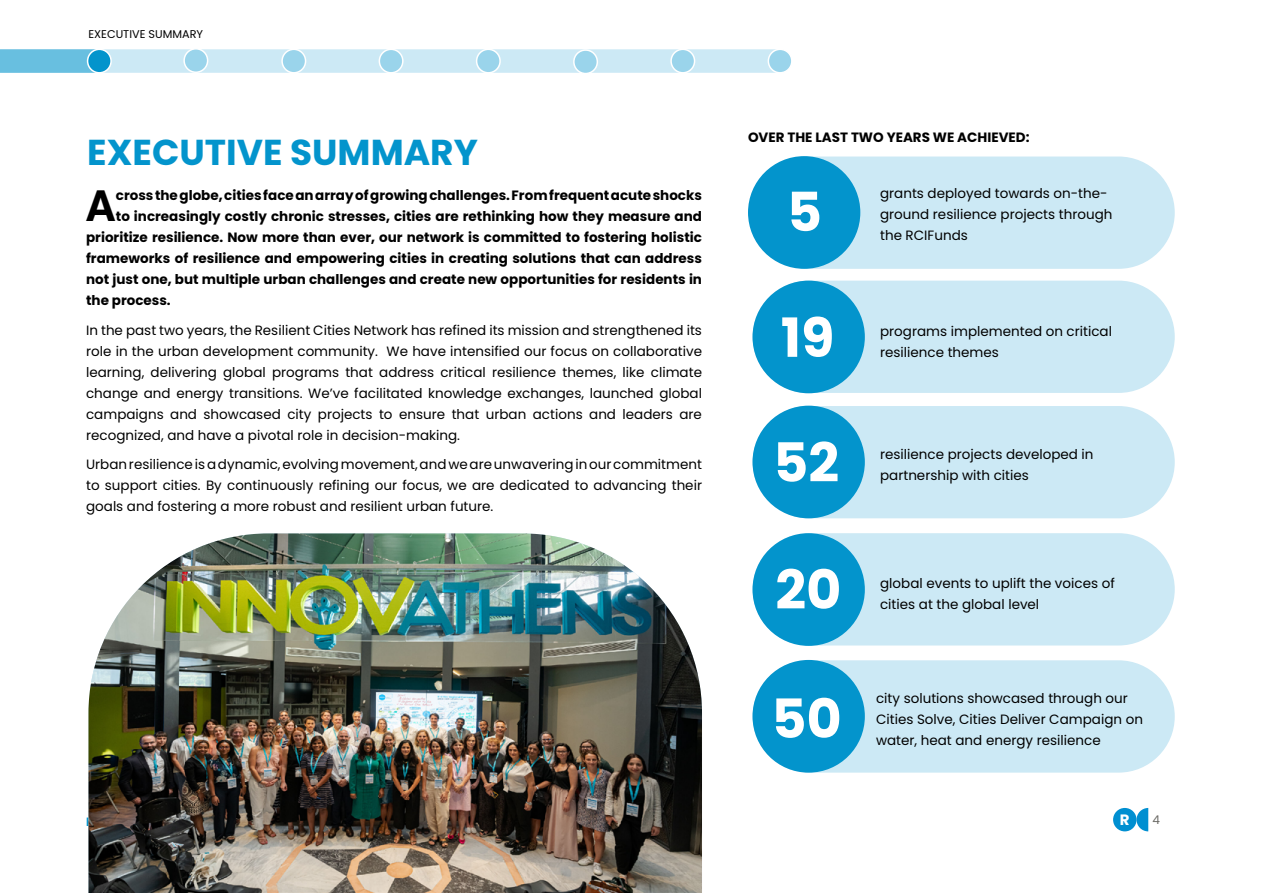
<style>
.page{position:relative;width:1263px;height:893px;background:#fff}
.page>*{position:absolute;margin:0;border:0;box-sizing:border-box;transform-origin:0 0}
.t1{font:700 54px "Poppins";color:#fff}
.Body_dropcap{font:700 42.75px "Helvetica";color:#000}
.t2{font:700 36px "Poppins";color:#0394cc}
.t3{font:700 15px "Poppins";color:#fff}
.Body{font:13.5px/21px "Poppins";color:#000}
.Body_dropcap-2{font:700 13.5px "Poppins";color:#000}
.t4{font:12px "Poppins";color:#6b6a65}
.Small_body{font:11.25px "Poppins";color:#000}
</style>
<div class="page">
<div style="left:1113px;top:808px;width:23px;height:23px;background:#008fd1;border-radius:50%"></div>
<svg style="left:1136px;top:808px;width:12px;height:23px"></svg>
<div style="left:752px;top:660px;width:423px;height:113px;background:#cce9f5;border-radius:56px"></div>
<div style="left:752px;top:281px;width:423px;height:112px;background:#cce9f5;border-radius:56px"></div>
<div style="left:752px;top:157px;width:423px;height:112px;background:#cce9f5;border-radius:56px"></div>
<div style="left:752px;top:406px;width:423px;height:112px;background:#cce9f5;border-radius:56px"></div>
<div style="left:752px;top:406px;width:113px;height:112px;background:#0394cc;border-radius:50%"></div>
<div style="left:752px;top:281px;width:113px;height:112px;background:#0394cc;border-radius:50%"></div>
<div style="left:752px;top:533px;width:423px;height:112px;background:#cce9f5;border-radius:56px"></div>
<div style="left:752px;top:533px;width:113px;height:113px;background:#0394cc;border-radius:50%"></div>
<div style="left:748px;top:156px;width:112px;height:113px;background:#0394cc;border-radius:50%"></div>
<div style="left:752px;top:660px;width:113px;height:113px;background:#0394cc;border-radius:50%"></div>
<svg style="left:0;top:49px;width:776px;height:24px;background:#bfe3f2"></svg>
<div style="left:768px;top:49px;width:24px;height:24px;background:#9ad4eb;border-radius:50%"></div>
<div style="left:768px;top:49px;width:24px;height:25px;border:2px solid #fff;border-radius:50%"></div>
<div style="left:88px;top:49px;width:23px;height:24px;background:#0394cc;border-radius:50%"></div>
<div style="left:87px;top:49px;width:25px;height:25px;border:2px solid #fff;border-radius:50%"></div>
<div style="left:184px;top:49px;width:24px;height:23px;background:#9ad4eb;border-radius:50%"></div>
<div style="left:183px;top:48px;width:25px;height:25px;border:2px solid #fff;border-radius:50%"></div>
<div style="left:282px;top:49px;width:24px;height:24px;background:#9ad4eb;border-radius:50%"></div>
<div style="left:281px;top:49px;width:25px;height:25px;border:2px solid #fff;border-radius:50%"></div>
<div style="left:379px;top:49px;width:24px;height:24px;background:#9ad4eb;border-radius:50%"></div>
<div style="left:379px;top:49px;width:25px;height:25px;border:2px solid #fff;border-radius:50%"></div>
<div style="left:477px;top:49px;width:23px;height:24px;background:#9ad4eb;border-radius:50%"></div>
<div style="left:476px;top:49px;width:25px;height:25px;border:2px solid #fff;border-radius:50%"></div>
<div style="left:671px;top:49px;width:23px;height:24px;background:#9ad4eb;border-radius:50%"></div>
<div style="left:670px;top:49px;width:25px;height:25px;border:2px solid #fff;border-radius:50%"></div>
<div style="left:574px;top:50px;width:23px;height:24px;background:#9ad4eb;border-radius:50%"></div>
<div style="left:573px;top:49px;width:25px;height:25px;border:2px solid #fff;border-radius:50%"></div>
<img style="left:88px;top:533px;width:614px;height:360px">
<p class="Small_body" style="left:88px;top:27px;width:116px">EXECUTIVE SUMMARY</p>
<h1 class="t2" style="left:87px;top:132px;width:392px">EXECUTIVE SUMMARY</h1>
<p class="Body_dropcap" style="left:85px;top:180px;width:32px">A</p>
<p class="Body_dropcap-2" style="left:116px;top:188px;width:588px">cross the globe, cities face an array of growing challenges. From frequent acute shocks</p>
<p class="Body_dropcap-2" style="left:116px;top:209px;width:588px">to increasingly costly chronic stresses, cities are rethinking how they measure and</p>
<p class="Body_dropcap-2" style="left:86px;top:230px;width:617px">prioritize resilience. Now more than ever, our network is committed to fostering holistic</p>
<p class="Body_dropcap-2" style="left:86px;top:251px;width:617px">frameworks of resilience and empowering cities in creating solutions that can address</p>
<p class="Body_dropcap-2" style="left:86px;top:272px;width:617px">not just one, but multiple urban challenges and create new opportunities for residents in</p>
<p class="Body_dropcap-2" style="left:86px;top:293px;width:86px">the process.</p>
<p class="Body" style="left:86px;top:320px;width:617px;text-align:justify">In the past two years, the Resilient Cities Network has refined its mission and strengthened its role in the urban development community. We have intensified our focus on collaborative learning, delivering global programs that address critical resilience themes, like climate change and energy transitions. We’ve facilitated knowledge exchanges, launched global campaigns and showcased city projects to ensure that urban actions and leaders are recognized, and have a pivotal role in decision-making.</p>
<p class="Body" style="left:86px;top:454px;width:617px;text-align:justify">Urban resilience is a dynamic, evolving movement, and we are unwavering in our commitment to support cities. By continuously refining our focus, we are dedicated to advancing their goals and fostering a more robust and resilient urban future.</p>
<h3 class="Body_dropcap-2" style="left:748px;top:129px;width:283px">OVER THE LAST TWO YEARS WE ACHIEVED:</h3>
<h1 class="t1" style="left:787px;top:181px;width:37px">5</h1>
<h1 class="t1" style="left:781px;top:307px;width:55px">19</h1>
<p class="Body" style="left:880px;top:182px;width:234px">grants deployed towards on-the&shy;ground resilience projects through the RCIFunds</p>
<p class="Body" style="left:880px;top:321px;width:233px">programs implemented on critical resilience themes</p>
<h1 class="t1" style="left:773px;top:431px;width:67px">52</h1>
<p class="Body" style="left:880px;top:443px;width:215px">resilience projects developed in partnership with cities</p>
<h1 class="t1" style="left:775px;top:559px;width:68px">20</h1>
<h1 class="t1" style="left:771px;top:688px;width:72px">50</h1>
<p class="Body" style="left:880px;top:573px;width:236px">global events to uplift the voices of cities at the global level</p>
<p class="Body" style="left:876px;top:687px;width:268px">city solutions showcased through our<br>Cities Solve, Cities Deliver Campaign on water, heat and energy resilience</p>
<p class="t3" style="left:1120px;top:811px;width:11px">R</p>
<p class="t4" style="left:1152px;top:813px;width:9px">4</p>
</div>
